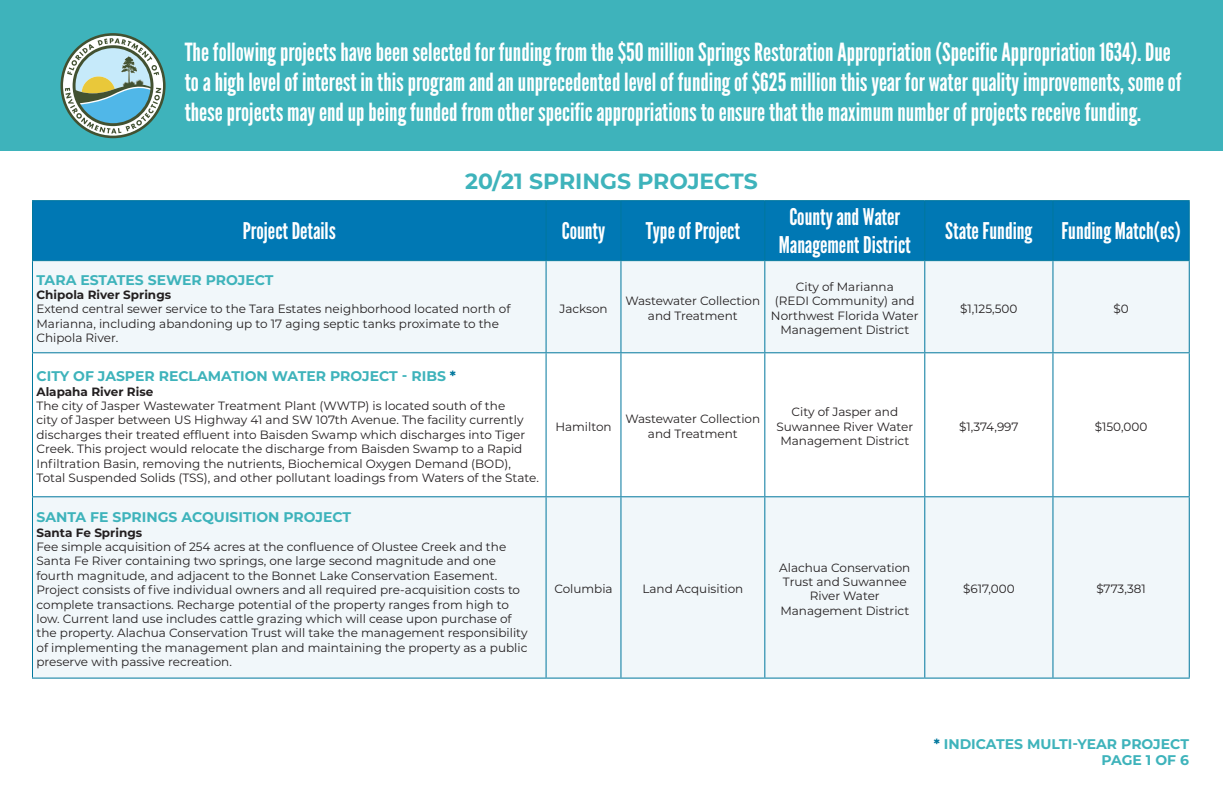
<style>
.page{position:relative;width:1224px;height:792px;background:#fff}
.page>*{position:absolute;margin:0;border:0;box-sizing:border-box;transform-origin:0 0}
.t1{font:25px/30px "League Gothic";color:#fff}
.t2{font:23px "League Gothic";color:#fff}
.t3{font:700 22px "Montserrat";color:#3eb3bb}
.t4{font:700 14px "Montserrat";color:#3eb3bb}
.t5{font:12px/14.4px "Montserrat";color:#231f20;text-align:center}
.t6{font:700 12px "Montserrat";color:#231f20}
.s1{color:#00779d}
</style>
<div class="page">
<div style="left:33px;top:201px;width:1156px;height:59px;background:#0078b4"></div>
<div style="left:33px;top:261px;width:1156px;height:417px;background:#f1f7fa"></div>
<svg style="left:33px;top:353px;width:1156px;height:143px"></svg>
<hr style="left:546px;top:353px;width:1px;height:143px;background:#00779d">
<hr style="left:620px;top:353px;width:1px;height:143px;background:#00779d">
<hr style="left:764px;top:353px;width:1px;height:143px;background:#00779d">
<hr style="left:1052px;top:353px;width:1px;height:143px;background:#00779d">
<hr style="left:924px;top:353px;width:1px;height:143px;background:#00779d">
<hr style="left:32px;top:200px;width:514px;height:1px;background:#00779d">
<hr style="left:32px;top:201px;width:1px;height:59px;background:#00779d">
<hr style="left:546px;top:200px;width:75px;height:1px;background:#00779d">
<hr style="left:546px;top:201px;width:1px;height:59px;background:#00779d">
<hr style="left:621px;top:200px;width:144px;height:1px;background:#00779d">
<hr style="left:620px;top:201px;width:1px;height:59px;background:#00779d">
<hr style="left:765px;top:200px;width:160px;height:1px;background:#00779d">
<hr style="left:764px;top:201px;width:1px;height:59px;background:#00779d">
<hr style="left:925px;top:200px;width:128px;height:1px;background:#00779d">
<hr style="left:924px;top:201px;width:1px;height:59px;background:#00779d">
<hr style="left:1053px;top:200px;width:137px;height:1px;background:#00779d">
<hr style="left:1052px;top:201px;width:1px;height:59px;background:#00779d">
<hr style="left:1189px;top:201px;width:1px;height:59px;background:#00779d">
<hr style="left:32px;top:260px;width:514px;height:1px;background:#00779d">
<hr style="left:546px;top:260px;width:75px;height:1px;background:#00779d">
<hr style="left:621px;top:260px;width:144px;height:1px;background:#00779d">
<hr style="left:765px;top:260px;width:160px;height:1px;background:#00779d">
<hr style="left:925px;top:260px;width:128px;height:1px;background:#00779d">
<hr style="left:1053px;top:260px;width:137px;height:1px;background:#00779d">
<hr style="left:32px;top:353px;width:1px;height:143px;background:#00779d">
<hr style="left:1189px;top:353px;width:1px;height:143px;background:#00779d">
<hr style="left:32px;top:496px;width:514px;height:1px;background:#00779d">
<hr style="left:32px;top:497px;width:1px;height:181px;background:#00779d">
<hr style="left:32px;top:678px;width:514px;height:1px;background:#00779d">
<hr style="left:546px;top:496px;width:75px;height:1px;background:#00779d">
<hr style="left:546px;top:497px;width:1px;height:181px;background:#00779d">
<hr style="left:546px;top:678px;width:75px;height:1px;background:#00779d">
<hr style="left:621px;top:496px;width:144px;height:1px;background:#00779d">
<hr style="left:620px;top:497px;width:1px;height:181px;background:#00779d">
<hr style="left:621px;top:678px;width:144px;height:1px;background:#00779d">
<hr style="left:765px;top:496px;width:160px;height:1px;background:#00779d">
<hr style="left:764px;top:497px;width:1px;height:181px;background:#00779d">
<hr style="left:765px;top:678px;width:160px;height:1px;background:#00779d">
<hr style="left:925px;top:496px;width:128px;height:1px;background:#00779d">
<hr style="left:924px;top:497px;width:1px;height:181px;background:#00779d">
<hr style="left:925px;top:678px;width:128px;height:1px;background:#00779d">
<hr style="left:1053px;top:496px;width:137px;height:1px;background:#00779d">
<hr style="left:1052px;top:497px;width:1px;height:181px;background:#00779d">
<hr style="left:1189px;top:497px;width:1px;height:181px;background:#00779d">
<hr style="left:1053px;top:678px;width:137px;height:1px;background:#00779d">
<hr style="left:32px;top:261px;width:1px;height:91px;background:#00779d">
<hr style="left:32px;top:352px;width:514px;height:1px;background:#00779d">
<hr style="left:546px;top:261px;width:1px;height:91px;background:#00779d">
<hr style="left:546px;top:352px;width:75px;height:1px;background:#00779d">
<hr style="left:620px;top:261px;width:1px;height:91px;background:#00779d">
<hr style="left:621px;top:352px;width:144px;height:1px;background:#00779d">
<hr style="left:764px;top:261px;width:1px;height:91px;background:#00779d">
<hr style="left:765px;top:352px;width:160px;height:1px;background:#00779d">
<hr style="left:924px;top:261px;width:1px;height:91px;background:#00779d">
<hr style="left:925px;top:352px;width:128px;height:1px;background:#00779d">
<hr style="left:1052px;top:261px;width:1px;height:91px;background:#00779d">
<hr style="left:1189px;top:261px;width:1px;height:91px;background:#00779d">
<hr style="left:1053px;top:352px;width:137px;height:1px;background:#00779d">
<div style="left:0;top:1px;width:1223px;height:150px;background:#3eb3bb"></div>
<svg style="left:60px;top:33px;width:106px;height:105px"></svg>
<p class="t1" style="left:185px;top:37px;width:998px">The following projects have been selected for funding from the $50 million Springs Restoration Appropriation (Specific Appropriation 1634). Due to a high level of interest in this program and an unprecedented level of funding of $625 million this year for water quality improvements, some of these projects may end up being funded from other specific appropriations to ensure that the maximum number of projects receive funding.</p>
<p class="t3" style="left:465px;top:165px;width:294px">20/21 SPRINGS PROJECTS</p>
<p class="t2" style="left:243px;top:217px;width:94px">Project Details</p>
<p class="t2" style="left:562px;top:217px;width:45px">County</p>
<p class="t2" style="left:646px;top:217px;width:96px">Type of Project</p>
<p class="t4" style="left:36px;top:270px;width:239px">TARA ESTATES SEWER PROJECT</p>
<p class="t6" style="left:36px;top:286px;width:136px">Chipola River Springs</p>
<p class="t5" style="left:36px;top:302px;width:475px;text-align:left">Extend central sewer service to the Tara Estates neighborhood located north of<br>Marianna, including abandoning up to 17 aging septic tanks proximate to the<br>Chipola River.</p>
<p class="t5" style="left:559px;top:301px;width:50px">Jackson</p>
<p class="t5" style="left:625px;top:293px;width:136px">Wastewater Collection and Treatment</p>
<p class="t4" style="left:36px;top:366px;width:421px">CITY OF JASPER RECLAMATION WATER PROJECT - RIBS <span class="s1">*</span></p>
<p class="t6" style="left:36px;top:383px;width:118px">Alapaha River Rise</p>
<p class="t5" style="left:36px;top:398px;width:504px;text-align:left">The city of Jasper Wastewater Treatment Plant (WWTP) is located south of the<br>city of Jasper between US Highway 41 and SW 107th Avenue. The facility currently discharges their treated effluent into Baisden Swamp which discharges into Tiger Creek. This project would relocate the discharge from Baisden Swamp to a Rapid Infiltration Basin, removing the nutrients, Biochemical Oxygen Demand (BOD), Total Suspended Solids (TSS), and other pollutant loadings from Waters of the State.</p>
<p class="t4" style="left:36px;top:507px;width:316px">SANTA FE SPRINGS ACQUISITION PROJECT</p>
<p class="t6" style="left:36px;top:524px;width:107px">Santa Fe Springs</p>
<p class="t5" style="left:36px;top:539px;width:493px;text-align:left">Fee simple acquisition of 254 acres at the confluence of Olustee Creek and the Santa Fe River containing two springs, one large second magnitude and one fourth magnitude, and adjacent to the Bonnet Lake Conservation Easement.<br>Project consists of five individual owners and all required pre-acquisition costs to complete transactions. Recharge potential of the property ranges from high to low. Current land use includes cattle grazing which will cease upon purchase of the property. Alachua Conservation Trust will take the management responsibility of implementing the management plan and maintaining the property as a public preserve with passive recreation.</p>
<p class="t5" style="left:555px;top:419px;width:58px">Hamilton</p>
<p class="t5" style="left:625px;top:412px;width:136px">Wastewater Collection and Treatment</p>
<p class="t5" style="left:554px;top:581px;width:60px">Columbia</p>
<p class="t5" style="left:642px;top:581px;width:103px">Land Acquisition</p>
<p class="t2" style="left:789px;top:203px;width:112px">County and Water</p>
<p class="t2" style="left:779px;top:231px;width:133px">Management District</p>
<p class="t5" style="left:796px;top:279px;width:99px">City of Marianna</p>
<p class="t5" style="left:775px;top:293px;width:141px">(REDI Community) and</p>
<p class="t5" style="left:771px;top:308px;width:149px">Northwest Florida Water<br>Management District</p>
<p class="t2" style="left:945px;top:217px;width:89px">State Funding</p>
<p class="t2" style="left:1061px;top:217px;width:121px">Funding Match(es)</p>
<p class="t5" style="left:960px;top:301px;width:59px">$1,125,500</p>
<p class="t5" style="left:1113px;top:301px;width:17px">$0</p>
<p class="t5" style="left:791px;top:404px;width:108px">City of Jasper and</p>
<p class="t5" style="left:776px;top:419px;width:138px">Suwannee River Water<br>Management District</p>
<p class="t5" style="left:959px;top:419px;width:61px">$1,374,997</p>
<p class="t5" style="left:1095px;top:419px;width:54px">$150,000</p>
<p class="t5" style="left:779px;top:560px;width:133px">Alachua Conservation<br>Trust and Suwannee<br>River Water<br>Management District</p>
<p class="t5" style="left:963px;top:581px;width:53px">$617,000</p>
<p class="t5" style="left:1096px;top:581px;width:51px">$773,381</p>
<p class="t4" style="left:934px;top:734px;width:257px"><span class="s1">*</span> INDICATES MULTI-YEAR PROJECT</p>
<p class="t4" style="left:1102px;top:750px;width:89px">PAGE 1 OF 6</p>
</div>
